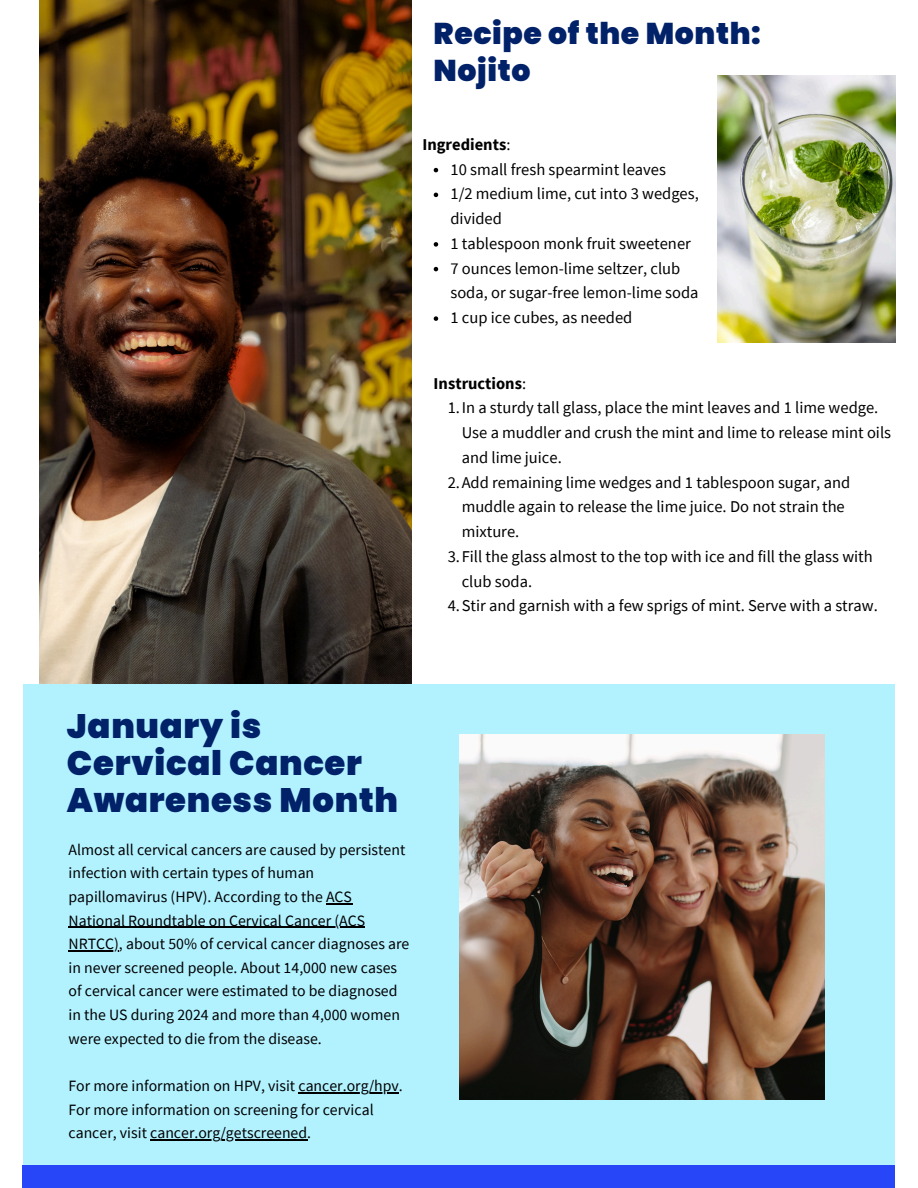
<style>
.page{position:relative;width:918px;height:1188px;background:#fff}
.page>*{position:absolute;margin:0;border:0;box-sizing:border-box;transform-origin:0 0}
.t1{font:900 33.9px/37px "Poppins";letter-spacing:.02em;color:#012169}
.t2{font:900 30px/37.2px "Poppins";letter-spacing:.02em;color:#012169}
.t3{font:16.5px/24.8px "Source Sans Pro";color:#000}
.t4{font:700 16.5px "Source Sans Pro";color:#000}
.t5{font:15.75px/23.7px "Source Sans Pro";color:#000}
.s1{font-weight:400}
</style>
<div class="page">
<div style="left:23px;top:684px;width:871px;height:504px;background:#b2f2ff"></div>
<img style="left:39px;top:0;width:372px;height:684px">
<div style="left:23px;top:1165px;width:872px;height:23px;background:#2746f8"></div>
<img style="left:459px;top:734px;width:366px;height:366px">
<img style="left:717px;top:75px;width:178px;height:267px">
<svg style="left:326px;top:903px;width:26px;height:1px"></svg>
<hr style="left:69px;top:927px;width:296px;height:1px;background:#000">
<hr style="left:69px;top:950px;width:50px;height:1px;background:#000">
<hr style="left:298px;top:1092px;width:101px;height:1px;background:#000">
<hr style="left:150px;top:1139px;width:157px;height:1px;background:#000">
<svg style="left:434px;top:168px;width:4px;height:4px"></svg>
<svg style="left:434px;top:193px;width:4px;height:4px"></svg>
<svg style="left:434px;top:242px;width:4px;height:5px"></svg>
<svg style="left:434px;top:267px;width:4px;height:4px"></svg>
<svg style="left:434px;top:316px;width:4px;height:5px"></svg>
<p class="t2" style="left:434px;top:15px;width:329px">Recipe of the Month:<br>Nojito</p>
<p class="t4" style="left:422px;top:134px;width:90px">Ingredients<span class="s1">:</span></p>
<p class="t3" style="left:450px;top:156px;width:217px">10 small fresh spearmint leaves</p>
<p class="t3" style="left:450px;top:181px;width:250px">1/2 medium lime, cut into 3 wedges, divided</p>
<p class="t3" style="left:450px;top:231px;width:242px">1 tablespoon monk fruit sweetener</p>
<p class="t3" style="left:450px;top:255px;width:250px">7 ounces lemon-lime seltzer, club soda, or sugar-free lemon-lime soda</p>
<p class="t3" style="left:450px;top:305px;width:183px">1 cup ice cubes, as needed</p>
<p class="t4" style="left:434px;top:372px;width:94px">Instructions<span class="s1">:</span></p>
<h1 class="t3" style="left:462px;top:395px;width:431px;text-indent:-14px">1.In a sturdy tall glass, place the mint leaves and 1 lime wedge.<br>Use a muddler and crush the mint and lime to release mint oils and lime juice.</h1>
<p class="t3" style="left:462px;top:469px;width:390px;text-indent:-14px">2.Add remaining lime wedges and 1 tablespoon sugar, and muddle again to release the lime juice. Do not strain the mixture.</p>
<p class="t3" style="left:462px;top:544px;width:413px;text-indent:-14px">3.Fill the glass almost to the top with ice and fill the glass with club soda.</p>
<p class="t3" style="left:448px;top:593px;width:432px">4.Stir and garnish with a few sprigs of mint. Serve with a straw.</p>
<p class="t1" style="left:67px;top:708px;width:333px">January is<br>Cervical Cancer<br>Awareness Month</p>
<h2 class="t5" style="left:69px;top:837px;width:338px">Almost all cervical cancers are caused by persistent infection with certain types of human papillomavirus (HPV). According to the ACS</h2>
<p class="t5" style="left:69px;top:908px;width:298px">National Roundtable on Cervical Cancer (ACS</p>
<p class="t5" style="left:69px;top:932px;width:342px">NRTCC), about 50% of cervical cancer diagnoses are in never screened people. About 14,000 new cases of cervical cancer were estimated to be diagnosed in the US during 2024 and more than 4,000 women were expected to die from the disease.</p>
<p class="t5" style="left:69px;top:1073px;width:336px">For more information on HPV, visit cancer.org/hpv.</p>
<p class="t5" style="left:69px;top:1097px;width:307px">For more information on screening for cervical cancer, visit cancer.org/getscreened.</p>
</div>
